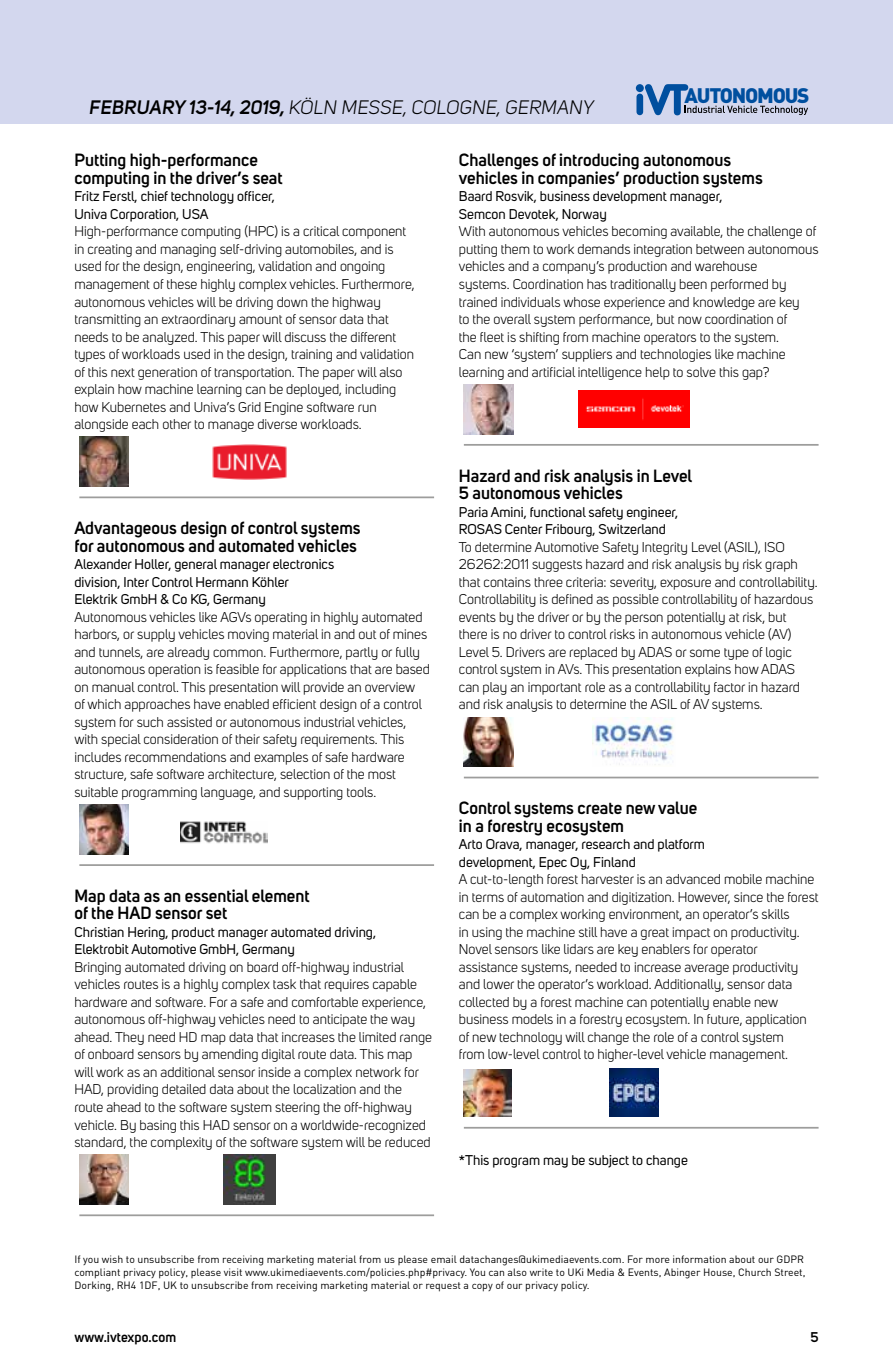
<style>
.page{position:relative;width:893px;height:1365px;background:#fff}
.page>*{position:absolute;margin:0;border:0;box-sizing:border-box;transform-origin:0 0}
.t1{font:900 20.82px "DIN";letter-spacing:-.06em;color:#004f9f}
.t2{font:italic 19.25px "Uni Sans";letter-spacing:.02em;color:#000}
.t3{font:600 17.5px/17.5px "Uni Sans";color:#000}
.t4{font:14px/17.5px "Uni Sans";color:#000}
.t5{font:14px/17.5px "Uni Sans";color:#000}
.t6{font:600 14px "Uni Sans";color:#000}
.t7{font:10.5px/12.6px "DIN";color:#000}
.s1{font-weight:600}
</style>
<div class="page">
<div style="left:0;top:0;width:893px;height:124px;background:#d3d7ee"></div>
<svg style="left:636px;top:84px;width:172px;height:31px"></svg>
<hr style="left:79px;top:496px;width:355px;height:2px;background:#9d9d9c">
<hr style="left:79px;top:864px;width:355px;height:1px;background:#9d9d9c">
<hr style="left:79px;top:1214px;width:355px;height:1px;background:#9d9d9c">
<img style="left:79px;top:437px;width:50px;height:49px">
<img style="left:212px;top:444px;width:75px;height:35px">
<img style="left:79px;top:804px;width:50px;height:50px">
<img style="left:181px;top:821px;width:87px;height:23px">
<img style="left:79px;top:1154px;width:50px;height:50px">
<img style="left:224px;top:1154px;width:51px;height:50px">
<hr style="left:464px;top:444px;width:355px;height:1px;background:#9d9d9c">
<hr style="left:464px;top:776px;width:355px;height:2px;background:#9d9d9c">
<hr style="left:464px;top:1126px;width:355px;height:2px;background:#9d9d9c">
<img style="left:464px;top:384px;width:49px;height:50px">
<img style="left:578px;top:390px;width:112px;height:38px">
<img style="left:464px;top:717px;width:49px;height:49px">
<img style="left:592px;top:717px;width:82px;height:48px">
<img style="left:464px;top:1069px;width:47px;height:47px">
<img style="left:610px;top:1068px;width:48px;height:48px">
<h2 class="t2" style="left:89px;top:96px;width:506px"><span class="s1">FEBRUARY 13-14, 2019,</span> KÖLN MESSE, COLOGNE, GERMANY</h2>
<h1 class="t1" style="left:685px;top:82px;width:126px">AUTONOMOUS</h1>
<p class="t3" style="left:74px;top:152px;width:210px">Putting high-performance computing in the driver’s seat</p>
<p class="t5" style="left:74px;top:188px;width:202px">Fritz Ferstl, chief technology officer,<br>Univa Corporation, USA</p>
<p class="t4" style="left:74px;top:223px;width:342px">High-performance computing (HPC) is a critical component in creating and managing self-driving automobiles, and is used for the design, engineering, validation and ongoing management of these highly complex vehicles. Furthermore, autonomous vehicles will be driving down the highway transmitting an extraordinary amount of sensor data that needs to be analyzed. This paper will discuss the different types of workloads used in the design, training and validation of this next generation of transportation. The paper will also explain how machine learning can be deployed, including how Kubernetes and Univa’s Grid Engine software run alongside each other to manage diverse workloads.</p>
<p class="t3" style="left:74px;top:519px;width:288px">Advantageous design of control systems for autonomous and automated vehicles</p>
<p class="t5" style="left:74px;top:555px;width:261px">Alexander Holler, general manager electronics division, Inter Control Hermann Köhler<br>Elektrik GmbH &amp; Co KG, Germany</p>
<p class="t4" style="left:74px;top:608px;width:357px">Autonomous vehicles like AGVs operating in highly automated harbors, or supply vehicles moving material in and out of mines and tunnels, are already common. Furthermore, partly or fully autonomous operation is feasible for applications that are based on manual control. This presentation will provide an overview<br>of which approaches have enabled efficient design of a control system for such assisted or autonomous industrial vehicles, with special consideration of their safety requirements. This includes recommendations and examples of safe hardware structure, safe software architecture, selection of the most suitable programming language, and supporting tools.</p>
<p class="t3" style="left:74px;top:887px;width:237px">Map data as an essential element of the HAD sensor set</p>
<p class="t5" style="left:74px;top:923px;width:303px">Christian Hering, product manager automated driving,<br>Elektrobit Automotive GmbH, Germany</p>
<p class="t4" style="left:74px;top:958px;width:359px">Bringing automated driving on board off-highway industrial vehicles routes is a highly complex task that requires capable hardware and software. For a safe and comfortable experience, autonomous off-highway vehicles need to anticipate the way ahead. They need HD map data that increases the limited range of onboard sensors by amending digital route data. This map will work as an additional sensor inside a complex network for HAD, providing detailed data about the localization and the route ahead to the software system steering the off-highway vehicle. By basing this HAD sensor on a worldwide-recognized standard, the complexity of the software system will be reduced</p>
<p class="t3" style="left:459px;top:152px;width:305px">Challenges of introducing autonomous vehicles in companies’ production systems</p>
<p class="t5" style="left:459px;top:188px;width:265px">Baard Rosvik, business development manager,<br>Semcon Devotek, Norway</p>
<p class="t4" style="left:459px;top:223px;width:361px">With autonomous vehicles becoming available, the challenge of putting them to work demands integration between autonomous vehicles and a company’s production and warehouse<br>systems. Coordination has traditionally been performed by trained individuals whose experience and knowledge are key<br>to the overall system performance, but now coordination of<br>the fleet is shifting from machine operators to the system.<br>Can new ‘system’ suppliers and technologies like machine learning and artificial intelligence help to solve this gap?</p>
<p class="t3" style="left:459px;top:467px;width:235px">Hazard and risk analysis in Level<br>5 autonomous vehicles</p>
<p class="t5" style="left:459px;top:503px;width:221px">Paria Amini, functional safety engineer,<br>ROSAS Center Fribourg, Switzerland</p>
<p class="t4" style="left:459px;top:538px;width:360px">To determine Automotive Safety Integrity Level (ASIL), ISO 26262:2011 suggests hazard and risk analysis by risk graph that contains three criteria: severity, exposure and controllability.<br>Controllability is defined as possible controllability of hazardous events by the driver or by the person potentially at risk, but there is no driver to control risks in autonomous vehicle (AV)<br>Level 5. Drivers are replaced by ADAS or some type of logic control system in AVs. This presentation explains how ADAS can play an important role as a controllability factor in hazard and risk analysis to determine the ASIL of AV systems.</p>
<p class="t3" style="left:459px;top:799px;width:240px">Control systems create new value in a forestry ecosystem</p>
<p class="t5" style="left:459px;top:835px;width:248px">Arto Orava, manager, research and platform development, Epec Oy, Finland</p>
<p class="t4" style="left:459px;top:870px;width:361px">A cut-to-length forest harvester is an advanced mobile machine in terms of automation and digitization. However, since the forest can be a complex working environment, an operator’s skills<br>in using the machine still have a great impact on productivity.<br>Novel sensors like lidars are key enablers for operator assistance systems, needed to increase average productivity and lower the operator’s workload. Additionally, sensor data collected by a forest machine can potentially enable new business models in a forestry ecosystem. In future, application of new technology will change the role of a control system<br>from low-level control to higher-level vehicle management.</p>
<p class="t5" style="left:459px;top:1150px;width:230px">*This program may be subject to change</p>
<p class="t7" style="left:74px;top:1252px;width:733px">If you wish to unsubscribe from receiving marketing material from us please email datachanges@ukimediaevents.com. For more information about our GDPR compliant privacy policy, please visit www.ukimediaevents.com/policies.php#privacy. You can also write to UKi Media &amp; Events, Abinger House, Church Street,<br>Dorking, RH4 1DF, UK to unsubscribe from receiving marketing material or request a copy of our privacy policy.</p>
<p class="t6" style="left:74px;top:1328px;width:103px">www.ivtexpo.com</p>
<p class="t6" style="left:810px;top:1328px;width:10px">5</p>
</div>
